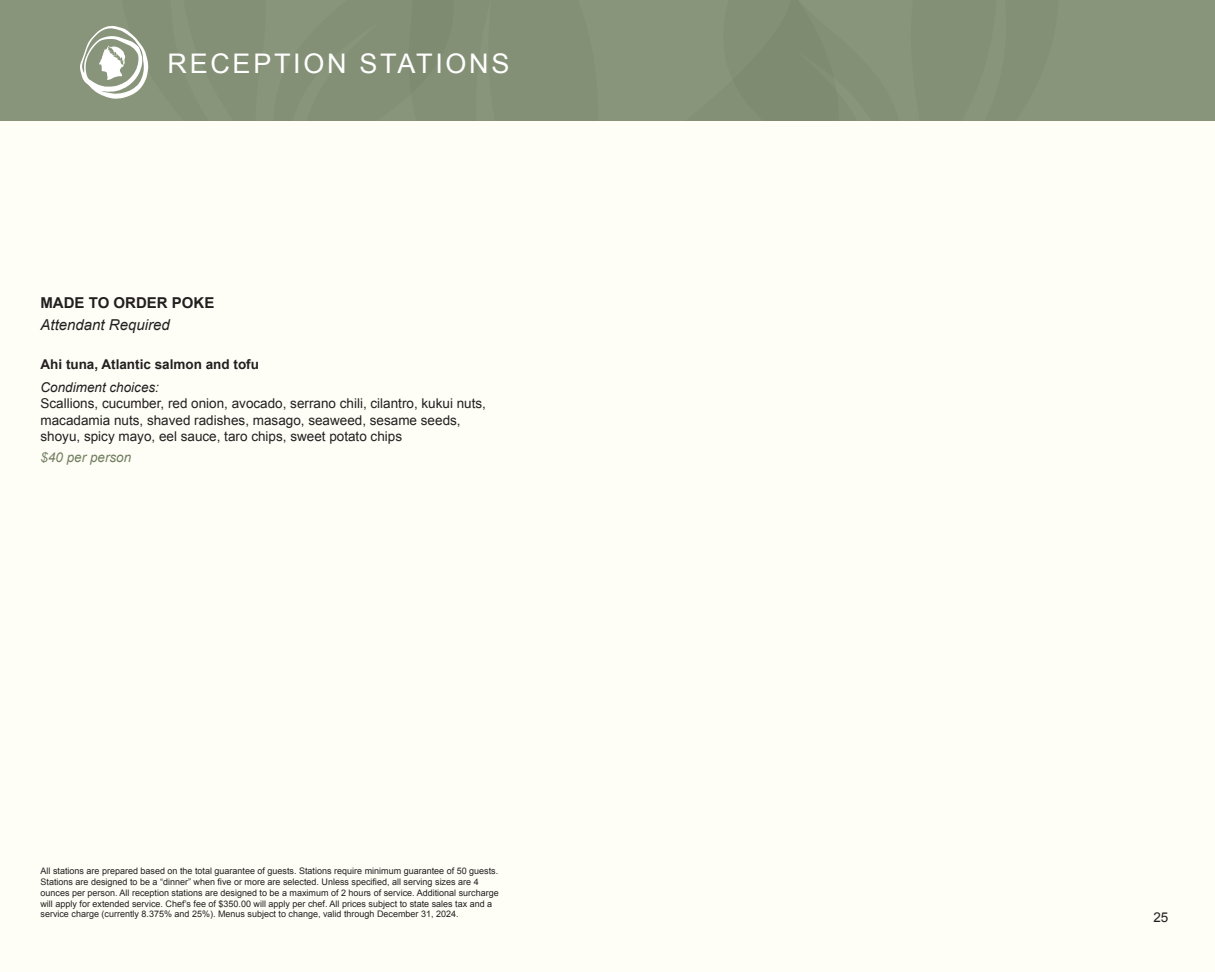
<style>
.page{position:relative;width:1215px;height:972px;background:#fffef6}
.page>*{position:absolute;margin:0;border:0;box-sizing:border-box;transform-origin:0 0}
.t1{font:27px "Arial";letter-spacing:.1em;color:#fff}
.t2{font:italic 15px "Arial";color:#231f20}
.t3{font:700 15px "Arial";color:#231f20}
.t4{font:13.5px/16.5px "Arial";color:#231f20}
.t5{font:700 13.5px "Arial";color:#231f20}
.t6{font:italic 13.5px "Arial";color:#717e61}
.Description{font:9px/10.8px "Arial";color:#231f20}
.s1{font-style:italic}
</style>
<div class="page">
<div style="left:0;top:0;width:1215px;height:121px;background:#89957b"></div>
<svg style="left:80px;top:26px;width:69px;height:73px"></svg>
<p class="t1" style="left:168px;top:46px;width:343px">RECEPTION STATIONS</p>
<p class="t3" style="left:40px;top:293px;width:175px">MADE TO ORDER POKE</p>
<p class="t2" style="left:40px;top:315px;width:131px">Attendant Required</p>
<p class="t5" style="left:40px;top:355px;width:220px">Ahi tuna, Atlantic salmon and tofu</p>
<p class="t4" style="left:40px;top:379px;width:447px"><span class="s1">Condiment choices:<br></span>Scallions, cucumber, red onion, avocado, serrano chili, cilantro, kukui nuts, macadamia nuts, shaved radishes, masago, seaweed, sesame seeds, shoyu, spicy mayo, eel sauce, taro chips, sweet potato chips</p>
<p class="t6" style="left:40px;top:449px;width:92px">$40 per person</p>
<p class="Description" style="left:40px;top:866px;width:460px">All stations are prepared based on the total guarantee of guests. Stations require minimum guarantee of 50 guests.<br>Stations are designed to be a “dinner” when five or more are selected. Unless specified, all serving sizes are 4 ounces per person. All reception stations are designed to be a maximum of 2 hours of service. Additional surcharge will apply for extended service. Chef’s fee of $350.00 will apply per chef. All prices subject to state sales tax and a service charge (currently 8.375% and 25%). Menus subject to change, valid through December 31, 2024.</p>
<h3 class="t4" style="left:1153px;top:910px;width:17px">25</h3>
</div>
